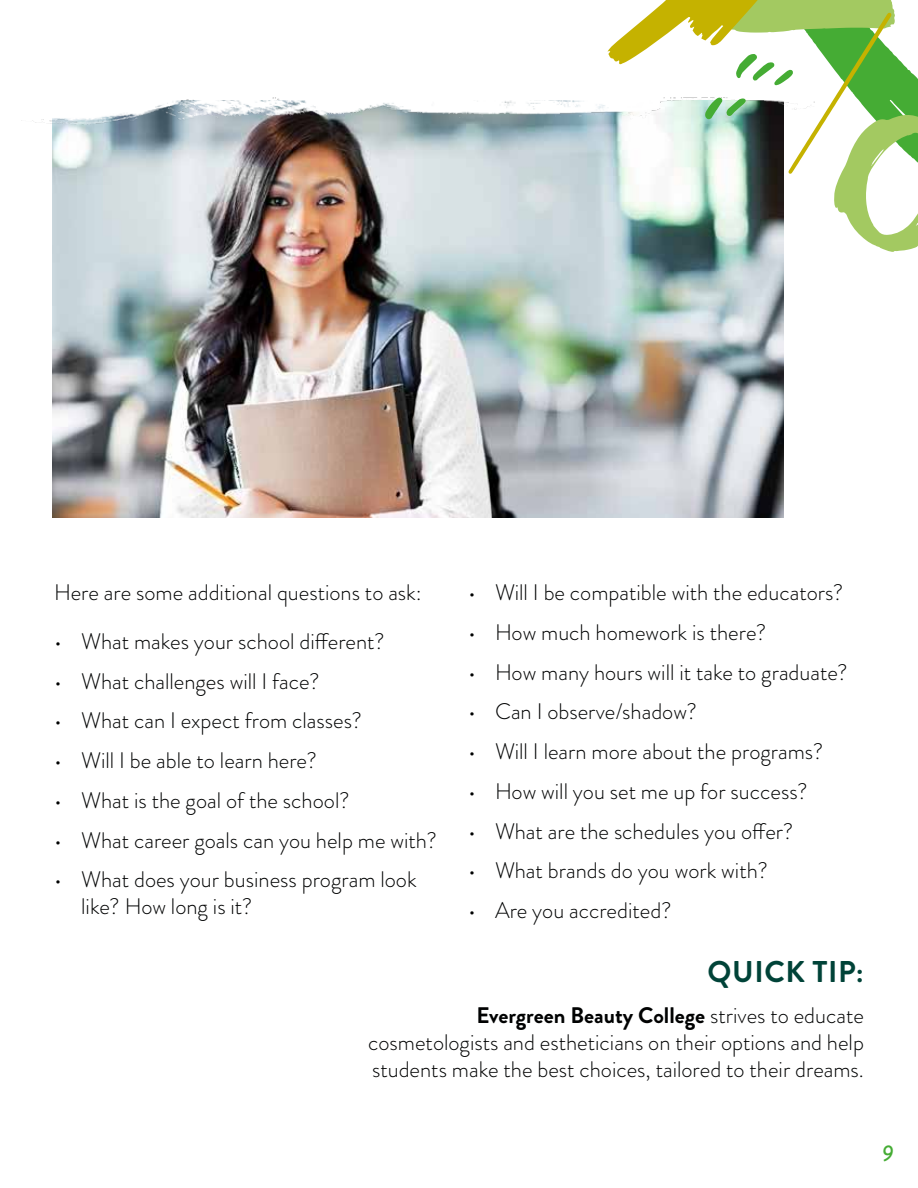
<style>
.page{position:relative;width:918px;height:1188px;background:#fff}
.page>*{position:absolute;margin:0;border:0;box-sizing:border-box;transform-origin:0 0}
.t1{font:700 30px "Brandon Grotesque";letter-spacing:.02em;color:#004338}
.t2{font:300 22.5px/27px "Brandon Grotesque";color:#010202}
.t3{font:italic 500 22.5px "Brandon Grotesque";color:#45ac34}
.s1{font-weight:700}
</style>
<div class="page">
<img style="left:53px;top:142px;width:730px;height:376px">
<img style="left:32px;top:97px;width:576px;height:45px">
<svg style="left:608px;top:0;width:310px;height:252px"></svg>
<p class="t2" style="left:54px;top:579px;width:369px">Here are some additional questions to ask:</p>
<p class="t2" style="left:54px;top:628px;width:332px">• What makes your school different?</p>
<p class="t2" style="left:54px;top:667px;width:267px">• What challenges will I face?</p>
<p class="t2" style="left:54px;top:707px;width:309px">• What can I expect from classes?</p>
<p class="t2" style="left:54px;top:747px;width:264px">• Will I be able to learn here?</p>
<p class="t2" style="left:54px;top:787px;width:297px">• What is the goal of the school?</p>
<p class="t2" style="left:54px;top:826px;width:384px">• What career goals can you help me with?</p>
<p class="t2" style="left:81px;top:866px;width:337px;text-indent:-27px">• What does your business program look like? How long is it?</p>
<p class="t2" style="left:468px;top:579px;width:377px">• Will I be compatible with the educators?</p>
<p class="t2" style="left:468px;top:619px;width:300px">• How much homework is there?</p>
<p class="t2" style="left:468px;top:659px;width:381px">• How many hours will it take to graduate?</p>
<p class="t2" style="left:468px;top:698px;width:231px">• Can I observe/shadow?</p>
<p class="t2" style="left:468px;top:738px;width:357px">• Will I learn more about the programs?</p>
<p class="t2" style="left:468px;top:778px;width:341px">• How will you set me up for success?</p>
<p class="t2" style="left:468px;top:818px;width:327px">• What are the schedules you offer?</p>
<p class="t2" style="left:468px;top:857px;width:301px">• What brands do you work with?</p>
<p class="t2" style="left:468px;top:897px;width:205px">• Are you accredited?</p>
<h1 class="t1" style="left:708px;top:951px;width:158px">QUICK TIP:</h1>
<p class="t2" style="left:368px;top:1002px;width:497px;text-align:justify;text-indent:108px"><span class="s1">Evergreen Beauty College</span> strives to educate cosmetologists and estheticians on their options and help students make the best choices, tailored to their dreams.</p>
<p class="t3" style="left:882px;top:1138px;width:13px">9</p>
</div>
